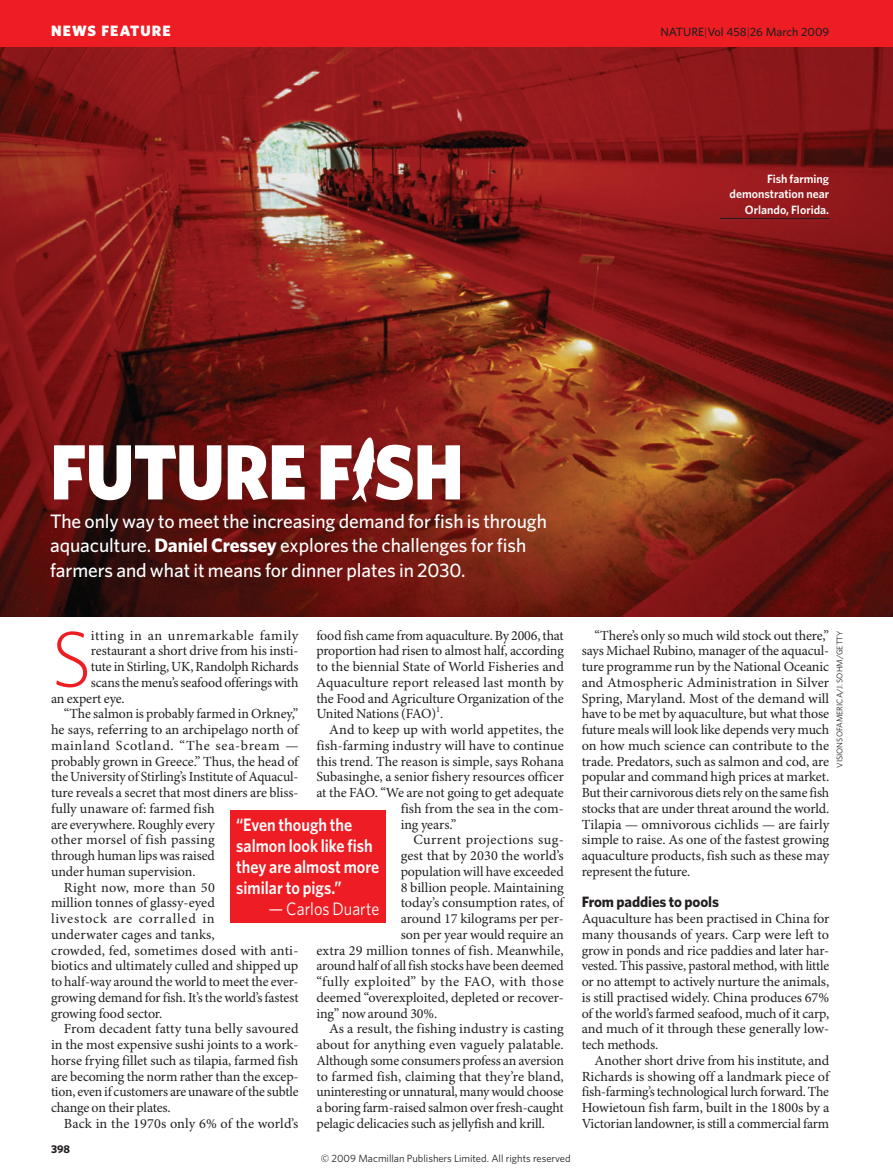
<style>
.page{position:relative;width:893px;height:1174px;background:#fff}
.page>*{position:absolute;margin:0;border:0;box-sizing:border-box;transform-origin:0 0}
.t1{font:300 79.35px "Whitney";color:#ee1d23}
.t2{font:900 78.45px "Whitney";letter-spacing:-.01em;color:#fff;scale:.9 1}
.t3{font:500 19.5px/24px "Whitney";letter-spacing:-.005em;color:#fff}
.t4{font:600 18px/21px "Whitney";color:#fff;scale:.9 1}
.t5{font:18px "Whitney";color:#fff;scale:.9 1}
.t6{font:700 15px "Whitney";letter-spacing:-.005em;color:#231f20}
.t7{font:900 15px "Whitney";letter-spacing:.075em;color:#fff}
.t8{font:13.95px/15.8px "Minion Pro";letter-spacing:-.005em;color:#231f20;text-align:justify}
.t9{font:13.95px "Minion Pro";letter-spacing:.015em;color:#231f20}
.t10{font:13.95px "Minion Pro";letter-spacing:.035em;color:#231f20}
.t11{font:13.95px "Minion Pro";letter-spacing:.045em;color:#231f20}
.t12{font:13.95px "Minion Pro";letter-spacing:.04em;color:#231f20}
.t13{font:13.95px "Minion Pro";letter-spacing:.055em;color:#231f20}
.t14{font:13.95px "Minion Pro";letter-spacing:.03em;color:#231f20}
.t15{font:13.95px "Minion Pro";letter-spacing:.025em;color:#231f20}
.t16{font:600 12px/15.8px "Whitney";color:#fff;text-align:right}
.t17{font:500 12px "Whitney";color:#231f20}
.t18{font:700 11.25px "Whitney";color:#231f20}
.t19{font:10.5px "Whitney";color:#231f20}
.t20{font:8.25px "Whitney";color:#231f20}
.s1{font-weight:300}
.s2{font-weight:700}
</style>
<div class="page">
<img style="left:0;top:47px;width:893px;height:570px">
<svg style="left:350px;top:437px;width:25px;height:66px"></svg>
<hr style="left:720px;top:218px;width:109px;height:1px;background:#231f20">
<div style="left:230px;top:810px;width:156px;height:113px;background:#ee1d23"></div>
<div style="left:0;top:0;width:893px;height:47px;background:#ee1d23"></div>
<p class="t7" style="left:51px;top:25px;width:121px">NEWS FEATURE</p>
<p class="t17" style="left:660px;top:28px;width:170px">NATURE<span class="s1">|</span>Vol 458<span class="s1">|</span>26 March 2009</p>
<p class="t16" style="left:729px;top:171px;width:101px">Fish farming demonstration near<br>Orlando, Florida.</p>
<h2 class="t2" style="left:50px;top:441px;width:461px">FUTURE F SH</h2>
<h3 class="t3" style="left:50px;top:511px;width:498px">The only way to meet the increasing demand for fish is through aquaculture. <span class="s2">Daniel Cressey</span> explores the challenges for fish farmers and what it means for dinner plates in 2030.</h3>
<h1 class="t1" style="left:51px;top:629px;width:42px">S</h1>
<p class="t12" style="left:91px;top:629px;width:209px">itting in an unremarkable family</p>
<p class="t8" style="left:316px;top:628px;width:249px">food fish came from aquaculture. By 2006, that proportion had risen to almost half, according to the biennial State of World Fisheries and Aquaculture report released last month by the Food and Agriculture Organization of the United Nations (FAO)<sup>1</sup>.</p>
<p class="t8" style="left:329px;top:723px;width:236px">And to keep up with world appetites, the</p>
<p class="t8" style="left:316px;top:738px;width:249px">fish-farming industry will have to continue</p>
<p class="t8" style="left:316px;top:754px;width:249px">this trend. The reason is simple, says Rohana</p>
<p class="t8" style="left:316px;top:770px;width:249px">Subasinghe, a senior fishery resources officer</p>
<p class="t8" style="left:316px;top:786px;width:249px">at the FAO. “We are not going to get adequate</p>
<p class="t8" style="left:401px;top:801px;width:165px">fish from the sea in the com-</p>
<p class="t8" style="left:401px;top:817px;width:57px">ing years.”</p>
<p class="t14" style="left:413px;top:834px;width:152px">Current projections sug-</p>
<p class="t8" style="left:401px;top:849px;width:165px">gest that by 2030 the world’s</p>
<p class="t8" style="left:401px;top:864px;width:165px">population will have exceeded</p>
<p class="t8" style="left:401px;top:880px;width:165px">8 billion people. Maintaining</p>
<p class="t8" style="left:401px;top:896px;width:165px">today’s consumption rates, of</p>
<p class="t8" style="left:401px;top:912px;width:165px">around 17 kilograms per per-</p>
<p class="t8" style="left:401px;top:927px;width:165px">son per year would require an</p>
<p class="t8" style="left:316px;top:943px;width:249px">extra 29 million tonnes of fish. Meanwhile,</p>
<p class="t8" style="left:316px;top:959px;width:249px">around half of all fish stocks have been deemed</p>
<p class="t10" style="left:316px;top:976px;width:249px">“fully exploited” by the FAO, with those</p>
<p class="t8" style="left:316px;top:990px;width:249px">deemed “overexploited, depleted or recover-</p>
<p class="t8" style="left:316px;top:1006px;width:122px">ing” now around 30%.</p>
<p class="t8" style="left:329px;top:1022px;width:236px">As a result, the fishing industry is casting</p>
<p class="t9" style="left:316px;top:1039px;width:249px">about for anything even vaguely palatable.</p>
<p class="t8" style="left:316px;top:1053px;width:249px">Although some consumers profess an aversion</p>
<p class="t8" style="left:316px;top:1069px;width:249px">to farmed fish, claiming that they’re bland,</p>
<p class="t8" style="left:316px;top:1085px;width:249px">uninteresting or unnatural, many would choose</p>
<p class="t8" style="left:316px;top:1101px;width:249px">a boring farm-raised salmon over fresh-caught</p>
<p class="t8" style="left:316px;top:1116px;width:230px">pelagic delicacies such as jellyfish and krill.</p>
<p class="t8" style="left:91px;top:644px;width:209px">restaurant a short drive from his insti-</p>
<p class="t8" style="left:91px;top:660px;width:209px">tute in Stirling, UK, Randolph Richards</p>
<p class="t8" style="left:91px;top:675px;width:209px">scans the menu’s seafood offerings with</p>
<p class="t8" style="left:51px;top:691px;width:75px">an expert eye.</p>
<p class="t8" style="left:64px;top:707px;width:236px">“The salmon is probably farmed in Orkney,”</p>
<p class="t8" style="left:51px;top:723px;width:249px">he says, referring to an archipelago north of</p>
<p class="t11" style="left:51px;top:740px;width:249px">mainland Scotland. “The sea-bream —</p>
<p class="t8" style="left:51px;top:754px;width:249px">probably grown in Greece.” Thus, the head of</p>
<p class="t8" style="left:51px;top:770px;width:249px">the University of Stirling’s Institute of Aquacul-</p>
<p class="t8" style="left:51px;top:786px;width:249px">ture reveals a secret that most diners are bliss-</p>
<p class="t8" style="left:51px;top:801px;width:165px">fully unaware of: farmed fish</p>
<p class="t8" style="left:51px;top:817px;width:165px">are everywhere. Roughly every</p>
<p class="t9" style="left:51px;top:834px;width:165px">other morsel of fish passing</p>
<p class="t8" style="left:51px;top:849px;width:165px">through human lips was raised</p>
<p class="t8" style="left:51px;top:864px;width:146px">under human supervision.</p>
<p class="t15" style="left:64px;top:881px;width:153px">Right now, more than 50</p>
<p class="t8" style="left:51px;top:896px;width:165px">million tonnes of glassy-eyed</p>
<p class="t13" style="left:51px;top:913px;width:165px">livestock are corralled in</p>
<p class="t8" style="left:51px;top:927px;width:165px">underwater cages and tanks,</p>
<p class="t9" style="left:51px;top:944px;width:249px">crowded, fed, sometimes dosed with anti-</p>
<p class="t8" style="left:51px;top:959px;width:249px">biotics and ultimately culled and shipped up</p>
<p class="t8" style="left:51px;top:975px;width:249px">to half-way around the world to meet the ever-</p>
<p class="t8" style="left:51px;top:990px;width:249px">growing demand for fish. It’s the world’s fastest</p>
<p class="t8" style="left:51px;top:1006px;width:113px">growing food sector.</p>
<p class="t8" style="left:64px;top:1022px;width:236px">From decadent fatty tuna belly savoured</p>
<p class="t8" style="left:51px;top:1038px;width:249px">in the most expensive sushi joints to a work-</p>
<p class="t8" style="left:51px;top:1053px;width:249px">horse frying fillet such as tilapia, farmed fish</p>
<p class="t8" style="left:51px;top:1069px;width:249px">are becoming the norm rather than the excep-</p>
<p class="t8" style="left:51px;top:1085px;width:249px">tion, even if customers are unaware of the subtle</p>
<p class="t8" style="left:51px;top:1101px;width:121px">change on their plates.</p>
<p class="t8" style="left:64px;top:1116px;width:236px">Back in the 1970s only 6% of the world’s</p>
<p class="t4" style="left:236px;top:815px;width:160px">“Even though the salmon look like fish they are almost more similar to pigs.”</p>
<p class="t5" style="left:269px;top:902px;width:124px">— Carlos Duarte</p>
<p class="t18" style="left:51px;top:1144px;width:21px">398</p>
<p class="t19" style="left:321px;top:1152px;width:251px">© 2009 Macmillan Publishers Limited. All rights reserved</p>
<p class="t8" style="left:582px;top:628px;width:249px;text-indent:13px">“There’s only so much wild stock out there,” says Michael Rubino, manager of the aquacul&shy;ture programme run by the National Oceanic and Atmospheric Administration in Silver Spring, Maryland. Most of the demand will have to be met by aquaculture, but what those future meals will look like depends very much on how much science can contribute to the trade. Predators, such as salmon and cod, are popular and command high prices at market.<br>But their carnivorous diets rely on the same fish stocks that are under threat around the world.<br>Tilapia — omnivorous cichlids — are fairly simple to raise. As one of the fastest growing aquaculture products, fish such as these may represent the future.</p>
<p class="t6" style="left:582px;top:896px;width:139px">From paddies to pools</p>
<p class="t8" style="left:582px;top:912px;width:249px">Aquaculture has been practised in China for many thousands of years. Carp were left to grow in ponds and rice paddies and later har&shy;vested. This passive, pastoral method, with little or no attempt to actively nurture the animals, is still practised widely. China produces 67% of the world’s farmed seafood, much of it carp, and much of it through these generally low&shy;tech methods.</p>
<p class="t8" style="left:582px;top:1053px;width:249px;text-indent:13px">Another short drive from his institute, and Richards is showing off a landmark piece of fish-farming’s technological lurch forward. The Howietoun fish farm, built in the 1800s by a Victorian landowner, is still a commercial farm</p>
<p class="t20" style="left:836px;top:768px;width:139px;rotate:-90deg">VISIONSOFAMERICA/J. SOHM/GETTY</p>
</div>
